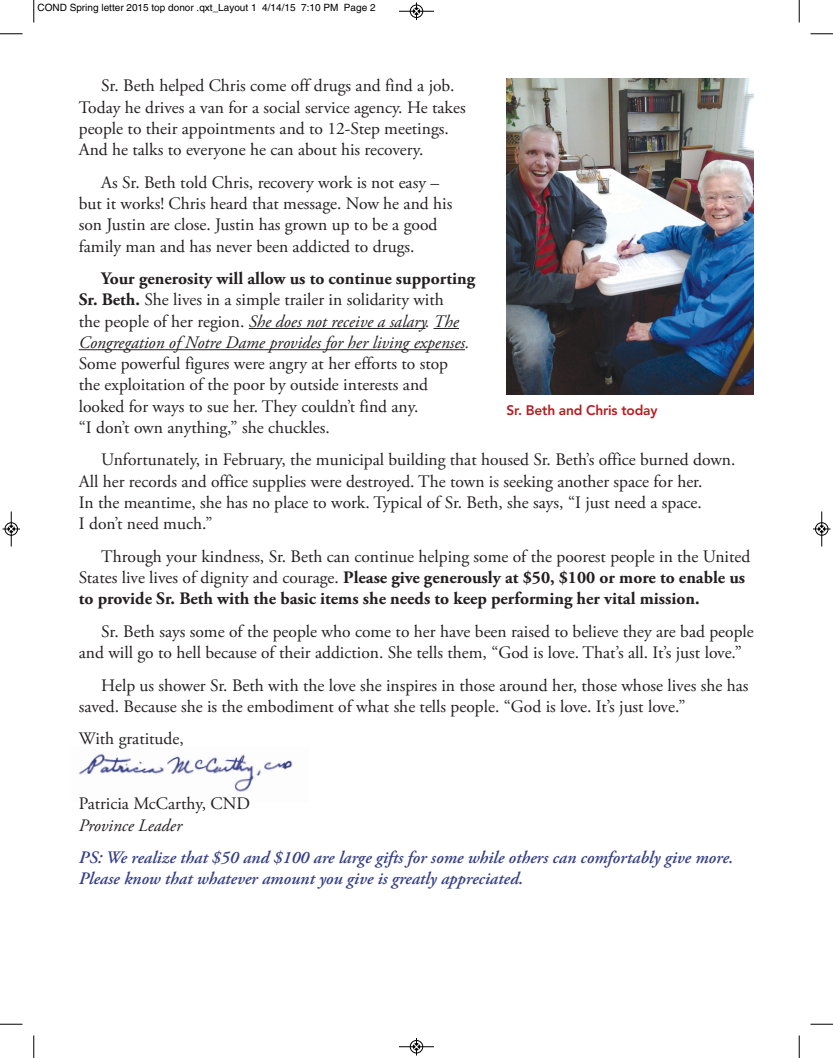
<style>
.page{position:relative;width:833px;height:1058px;background:#fff}
.page>*{position:absolute;margin:0;border:0;box-sizing:border-box;transform-origin:0 0}
.t1{font:17.5px/21.2px "Adobe Garamond Pro";color:#231f20}
.t2{font:700 17.5px/21.2px "Adobe Garamond Pro";color:#231f20}
.t3{font:italic 17.5px/21.2px "Adobe Garamond Pro";color:#231f20}
.t4{font:italic 600 17.5px/21.2px "Adobe Garamond Pro";color:#364085}
.t5{font:800 13.75px "Avenir";letter-spacing:-.015em;color:#b61c20}
.t6{font:10px "Helvetica";color:#000}
.s1{font-weight:700;font-style:normal}
.s2{font-style:normal}
.s3{font-weight:400}
</style>
<div class="page">
<img style="left:78px;top:753px;width:215px;height:39px">
<hr style="left:249px;top:328px;width:176px;height:1px;background:#231f20">
<svg style="left:433px;top:328px;width:26px;height:1px"></svg>
<hr style="left:79px;top:349px;width:386px;height:1px;background:#231f20">
<img style="left:506px;top:79px;width:248px;height:315px">
<svg style="left:33px;top:0;width:2px;height:22px"></svg>
<svg style="left:0;top:33px;width:22px;height:2px"></svg>
<svg style="left:798px;top:0;width:2px;height:22px"></svg>
<svg style="left:810px;top:33px;width:22px;height:2px"></svg>
<svg style="left:33px;top:1035px;width:2px;height:23px"></svg>
<svg style="left:0;top:1023px;width:22px;height:2px"></svg>
<svg style="left:798px;top:1035px;width:2px;height:23px"></svg>
<svg style="left:810px;top:1023px;width:22px;height:2px"></svg>
<hr style="left:399px;top:11px;width:35px;height:1px;background:#000">
<div style="left:410px;top:5px;width:13px;height:13px;border:1px solid #000;border-radius:50%"></div>
<svg style="left:413px;top:2px;width:6px;height:18px"></svg>
<hr style="left:399px;top:1046px;width:35px;height:1px;background:#000">
<div style="left:410px;top:1040px;width:13px;height:13px;border:1px solid #000;border-radius:50%"></div>
<svg style="left:413px;top:1038px;width:6px;height:17px"></svg>
<hr style="left:11px;top:511px;width:1px;height:35px;background:#000">
<div style="left:5px;top:522px;width:13px;height:13px;border:1px solid #000;border-radius:50%"></div>
<svg style="left:2px;top:526px;width:18px;height:6px"></svg>
<hr style="left:821px;top:511px;width:1px;height:35px;background:#000">
<div style="left:815px;top:522px;width:13px;height:13px;border:1px solid #000;border-radius:50%"></div>
<svg style="left:813px;top:526px;width:17px;height:6px"></svg>
<p class="t6" style="left:38px;top:4px;width:339px">COND Spring letter 2015 top donor .qxt_Layout 1 4/14/15 7:10 PM Page 2</p>
<p class="t1" style="left:79px;top:77px;width:388px;text-indent:23px">Sr. Beth helped Chris come off drugs and find a job.<br>Today he drives a van for a social service agency. He takes people to their appointments and to 12-Step meetings.<br>And he talks to everyone he can about his recovery.</p>
<p class="t1" style="left:79px;top:173px;width:375px;text-indent:23px">As Sr. Beth told Chris, recovery work is not easy – but it works! Chris heard that message. Now he and his son Justin are close. Justin has grown up to be a good family man and has never been addicted to drugs.</p>
<p class="t3" style="left:79px;top:269px;width:398px;text-indent:23px"><span class="s1">Your generosity will allow us to continue supporting Sr. Beth.</span> <span class="s2">She lives in a simple trailer in solidarity with<br>the people of her region.</span> She does not receive a salary. The Congregation of Notre Dame provides for her living expenses.</p>
<p class="t1" style="left:79px;top:354px;width:371px">Some powerful figures were angry at her efforts to stop the exploitation of the poor by outside interests and looked for ways to sue her. They couldn’t find any.<br>“I don’t own anything,” she chuckles.</p>
<p class="t1" style="left:79px;top:451px;width:658px;text-indent:23px">Unfortunately, in February, the municipal building that housed Sr. Beth’s office burned down.<br>All her records and office supplies were destroyed. The town is seeking another space for her.<br>In the meantime, she has no place to work. Typical of Sr. Beth, she says, “I just need a space.<br>I don’t need much.”</p>
<p class="t2" style="left:79px;top:547px;width:673px;text-indent:23px"><span class="s3">Through your kindness, Sr. Beth can continue helping some of the poorest people in the United<br>States live lives of dignity and courage.</span> Please give generously at $50, $100 or more to enable us to provide Sr. Beth with the basic items she needs to keep performing her vital mission.</p>
<p class="t1" style="left:79px;top:622px;width:676px;text-indent:23px">Sr. Beth says some of the people who come to her have been raised to believe they are bad people and will go to hell because of their addiction. She tells them, “God is love. That’s all. It’s just love.”</p>
<p class="t1" style="left:79px;top:676px;width:671px;text-indent:23px">Help us shower Sr. Beth with the love she inspires in those around her, those whose lives she has saved. Because she is the embodiment of what she tells people. “God is love. It’s just love.”</p>
<p class="t1" style="left:79px;top:729px;width:106px">With gratitude,</p>
<p class="t5" style="left:506px;top:399px;width:152px">Sr. Beth and Chris today</p>
<p class="t1" style="left:79px;top:794px;width:173px">Patricia McCarthy, CND</p>
<p class="t3" style="left:79px;top:816px;width:105px">Province Leader</p>
<p class="t4" style="left:79px;top:848px;width:656px">PS: We realize that $50 and $100 are large gifts for some while others can comfortably give more.<br>Please know that whatever amount you give is greatly appreciated.</p>
</div>
